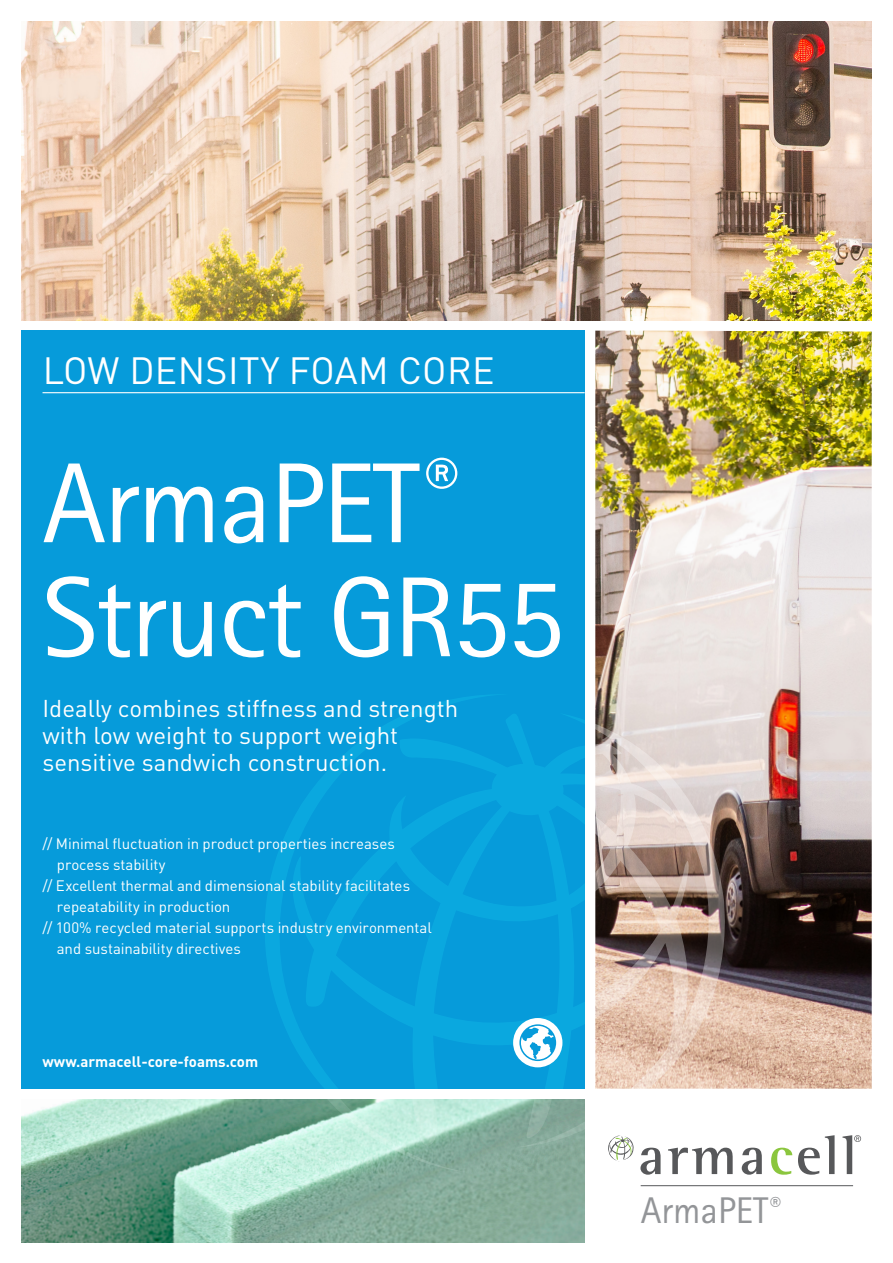
<style>
.page{position:relative;width:893px;height:1263px;background:#fff}
.page>*{position:absolute;margin:0;border:0;box-sizing:border-box;transform-origin:0 0}
.t1{font:114px "Rotis Sans Serif Std";letter-spacing:-.02em;color:#fff}
._01_HL_25_30_white{font:37.5px "DIN Pro";letter-spacing:.01em;color:#fff}
.t2{font:37.2px "Rotis Sans Serif Std";color:#939598}
.t3{font:24px "DIN Pro";color:#fff}
._04_Copy_10_14_white{font:15px/21px "DIN Pro";letter-spacing:-.005em;color:#fff}
.t4{font:700 15px "DIN Pro";color:#fff}
</style>
<div class="page">
<div style="left:21px;top:331px;width:564px;height:758px;background:#069bda"></div>
<svg style="left:265px;top:695px;width:225px;height:323px"></svg>
<svg style="left:282px;top:711px;width:303px;height:378px"></svg>
<img style="left:21px;top:21px;width:851px;height:299px">
<img style="left:21px;top:1099px;width:564px;height:144px">
<svg style="left:270px;top:1099px;width:315px;height:73px;background:#9dc6b6"></svg>
<img style="left:595px;top:331px;width:277px;height:758px">
<svg style="left:595px;top:711px;width:131px;height:378px;background:#c5b0a5"></svg>
<div style="left:513px;top:1018px;width:49px;height:49px;background:#fff;border-radius:50%"></div>
<svg style="left:519px;top:1024px;width:37px;height:37px"></svg>
<svg style="left:640px;top:1148px;width:21px;height:27px"></svg>
<svg style="left:668px;top:1148px;width:65px;height:26px"></svg>
<svg style="left:742px;top:1148px;width:20px;height:27px"></svg>
<svg style="left:771px;top:1148px;width:21px;height:27px"></svg>
<svg style="left:798px;top:1135px;width:37px;height:40px"></svg>
<svg style="left:842px;top:1135px;width:19px;height:39px"></svg>
<svg style="left:608px;top:1135px;width:26px;height:26px"></svg>
<hr style="left:641px;top:1185px;width:212px;height:1px;background:#57585a">
<hr style="left:43px;top:392px;width:542px;height:1px;background:#fff">
<p class="_01_HL_25_30_white" style="left:43px;top:342px;width:453px">LOW DENSITY FOAM CORE</p>
<p class="t1" style="left:43px;top:436px;width:417px">ArmaPET<sup>®</sup></p>
<p class="t1" style="left:43px;top:550px;width:523px">Struct GR55</p>
<p class="t3" style="left:43px;top:690px;width:417px">Ideally combines stiffness and strength</p>
<p class="t3" style="left:43px;top:717px;width:357px">with low weight to support weight</p>
<p class="t3" style="left:43px;top:744px;width:346px">sensitive sandwich construction.</p>
<p class="_04_Copy_10_14_white" style="left:57px;top:832px;width:340px;text-indent:-14px">// Minimal fluctuation in product properties increases process stability</p>
<p class="_04_Copy_10_14_white" style="left:57px;top:874px;width:355px;text-indent:-14px">// Excellent thermal and dimensional stability facilitates repeatability in production</p>
<p class="_04_Copy_10_14_white" style="left:57px;top:916px;width:376px;text-indent:-14px">// 100% recycled material supports industry environmental and sustainability directives</p>
<p class="t4" style="left:43px;top:1050px;width:217px">www.armacell-core-foams.com</p>
<p class="t2" style="left:641px;top:1188px;width:141px">ArmaPET<sup>®</sup></p>
</div>
